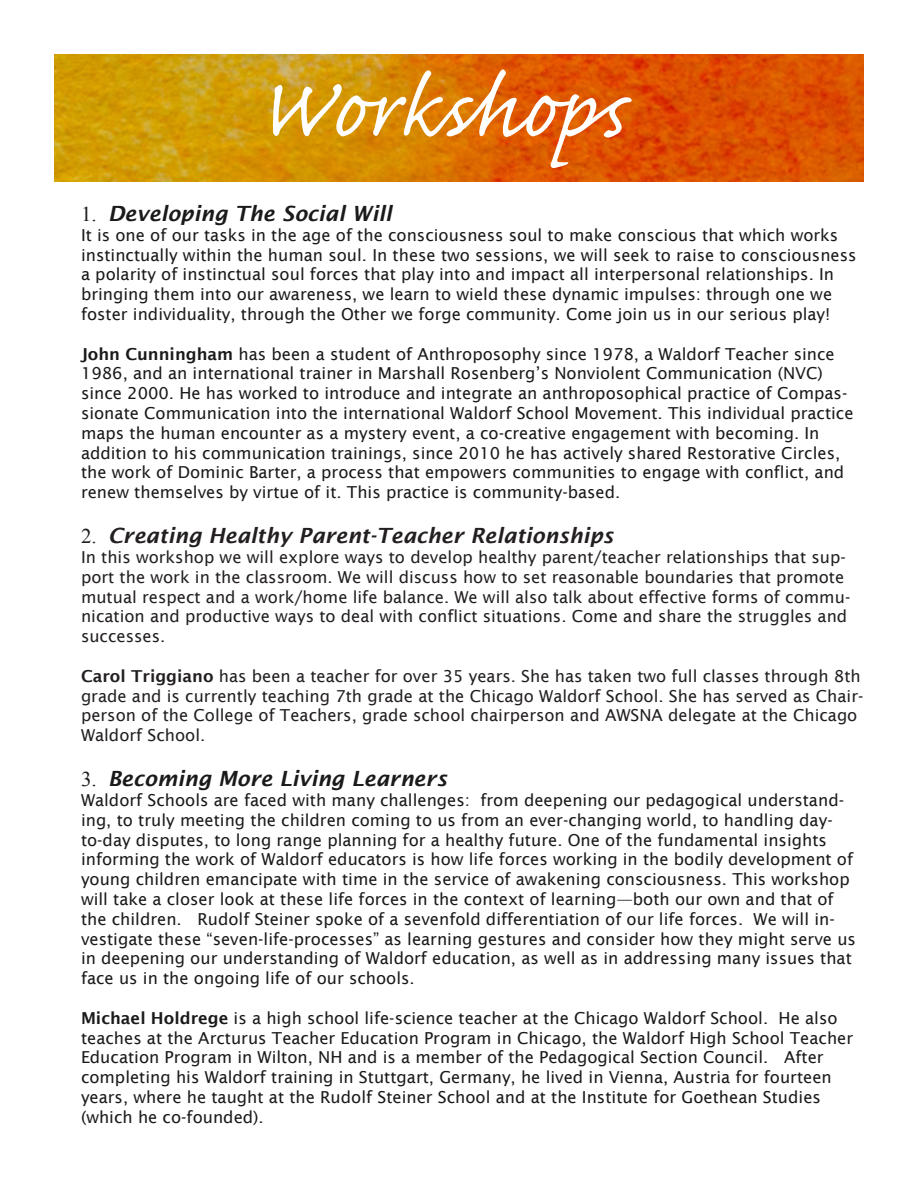
<style>
.page{position:relative;width:918px;height:1188px;background:#fff}
.page>*{position:absolute;margin:0;border:0;box-sizing:border-box;transform-origin:0 0}
.t1{font:108px "Caflisch Script Pro";color:#fff}
.t2{font:italic 600 21px "Lucida Sans";color:#1a1a1a}
.t3{font:italic 600 21px "Lucida Sans";color:#231f20}
.t4{font:16.5px/19.8px "Lucida Sans";color:#1a1a1a}
.t5{font:16.5px/19.8px "Lucida Sans";color:#231f20}
.s1{font-family:"Times New Roman";font-weight:400;font-style:normal}
.s2{font-weight:600}
</style>
<div class="page">
<img style="left:54px;top:54px;width:810px;height:128px">
<p class="t1" style="left:257px;top:53px;width:375px">Workshops</p>
<p class="t2" style="left:81px;top:202px;width:312px"><span class="s1">1.</span> Developing The Social Will</p>
<p class="t4" style="left:81px;top:225px;width:777px">It is one of our tasks in the age of the consciousness soul to make conscious that which works instinctually within the human soul. In these two sessions, we will seek to raise to consciousness a polarity of instinctual soul forces that play into and impact all interpersonal relationships. In bringing them into our awareness, we learn to wield these dynamic impulses: through one we foster individuality, through the Other we forge community. Come join us in our serious play!</p>
<p class="t4" style="left:81px;top:344px;width:774px"><span class="s2">John Cunningham</span> has been a student of Anthroposophy since 1978, a Waldorf Teacher since 1986, and an international trainer in Marshall Rosenberg’s Nonviolent Communication (NVC) since 2000. He has worked to introduce and integrate an anthroposophical practice of Compas&shy;sionate Communication into the international Waldorf School Movement. This individual practice maps the human encounter as a mystery event, a co-creative engagement with becoming. In addition to his communication trainings, since 2010 he has actively shared Restorative Circles, the work of Dominic Barter, a process that empowers communities to engage with conflict, and renew themselves by virtue of it. This practice is community-based.</p>
<p class="t3" style="left:81px;top:524px;width:534px"><span class="s1">2.</span> Creating Healthy Parent-Teacher Relationships</p>
<p class="t5" style="left:81px;top:547px;width:771px">In this workshop we will explore ways to develop healthy parent/teacher relationships that sup&shy;port the work in the classroom. We will discuss how to set reasonable boundaries that promote mutual respect and a work/home life balance. We will also talk about effective forms of commu&shy;nication and productive ways to deal with conflict situations. Come and share the struggles and successes.</p>
<p class="t5" style="left:81px;top:666px;width:784px"><span class="s2">Carol Triggiano</span> has been a teacher for over 35 years. She has taken two full classes through 8th grade and is currently teaching 7th grade at the Chicago Waldorf School. She has served as Chair&shy;person of the College of Teachers, grade school chairperson and AWSNA delegate at the Chicago Waldorf School.</p>
<p class="t2" style="left:81px;top:767px;width:368px"><span class="s1">3.</span> Becoming More Living Learners</p>
<p class="t4" style="left:81px;top:790px;width:777px">Waldorf Schools are faced with many challenges: from deepening our pedagogical understand&shy;ing, to truly meeting the children coming to us from an ever-changing world, to handling day&shy;to-day disputes, to long range planning for a healthy future. One of the fundamental insights informing the work of Waldorf educators is how life forces working in the bodily development of young children emancipate with time in the service of awakening consciousness. This workshop will take a closer look at these life forces in the context of learning—both our own and that of the children. Rudolf Steiner spoke of a sevenfold differentiation of our life forces. We will in&shy;vestigate these “seven-life-processes” as learning gestures and consider how they might serve us in deepening our understanding of Waldorf education, as well as in addressing many issues that face us in the ongoing life of our schools.</p>
<p class="t4" style="left:81px;top:1008px;width:774px"><span class="s2">Michael Holdrege</span> is a high school life-science teacher at the Chicago Waldorf School. He also teaches at the Arcturus Teacher Education Program in Chicago, the Waldorf High School Teacher Education Program in Wilton, NH and is a member of the Pedagogical Section Council. After completing his Waldorf training in Stuttgart, Germany, he lived in Vienna, Austria for fourteen years, where he taught at the Rudolf Steiner School and at the Institute for Goethean Studies (which he co-founded).</p>
</div>
